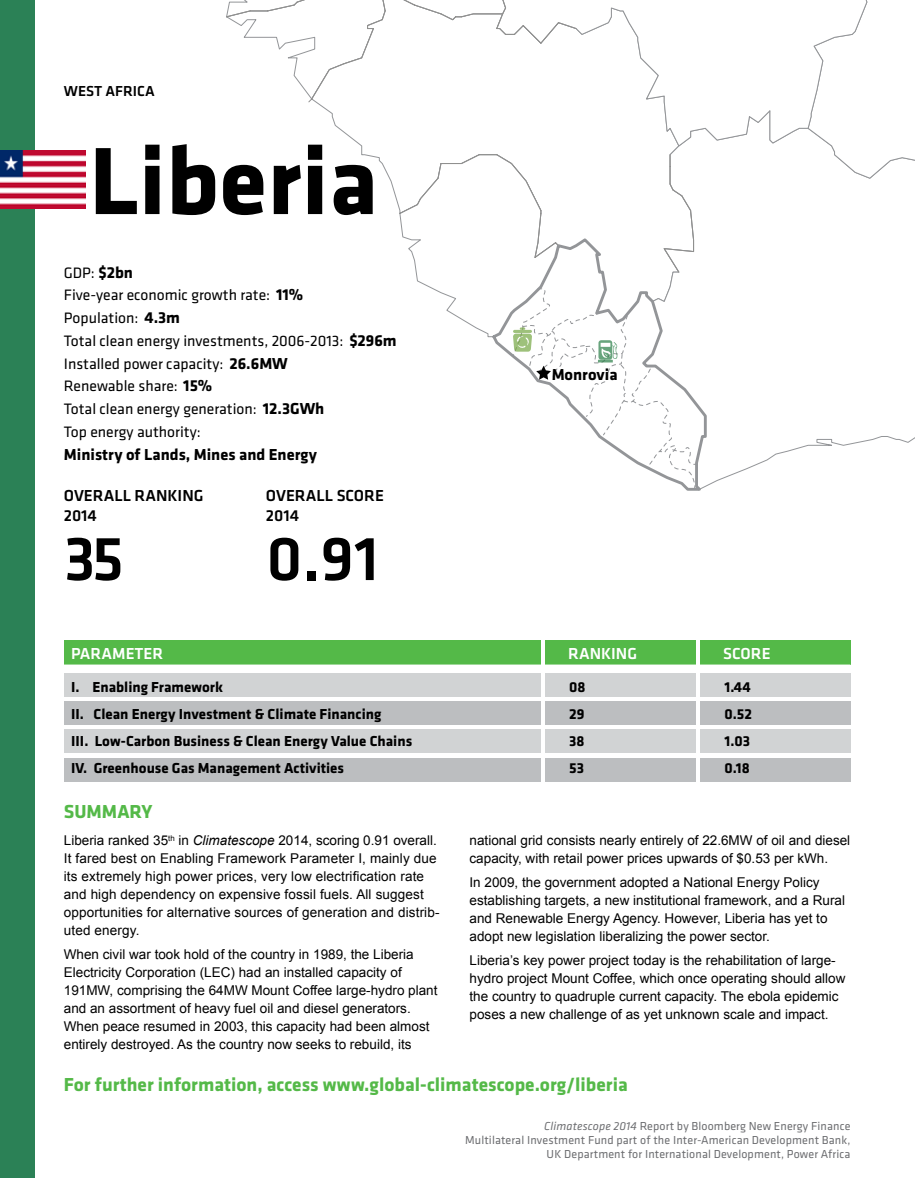
<style>
.page{position:relative;width:915px;height:1178px;background:#fff}
.page>*{position:absolute;margin:0;border:0;box-sizing:border-box;transform-origin:0 0}
.t1{font:700 99px "Klavika";color:#000}
.t2{font:500 64.65px "Klavika";color:#000}
.t3{font:700 19.5px "Klavika";color:#54b948}
.t4{font:700 16.5px "Klavika";color:#000}
.t5{font:500 16.5px/19.5px "Klavika";color:#000}
.t6{font:500 16.5px "Klavika";color:#fff}
.t7{font:15.6px/22.8px "Klavika";color:#000}
.t8{font:700 15px/27px "Klavika";color:#000}
.t9{font:500 15px "Klavika";color:#000}
.t10{font:13.5px/18px "Arial";color:#000}
.t11{font:12px/14.4px "Klavika";letter-spacing:.01em;color:#6d6e71;text-align:right}
.s1{font-weight:700;font-size:16.5px}
.s2{font-style:italic}
</style>
<div class="page">
<svg style="left:671px;top:147px;width:243px;height:339px"></svg>
<svg style="left:806px;top:147px;width:108px;height:42px"></svg>
<svg style="left:577px;top:0;width:291px;height:147px"></svg>
<svg style="left:226px;top:0;width:351px;height:103px"></svg>
<svg style="left:686px;top:236px;width:22px;height:255px"></svg>
<div style="left:0;top:0;width:34px;height:1178px;background:#2b8156"></div>
<img style="left:0;top:151px;width:85px;height:57px">
<div style="left:64px;top:673px;width:786px;height:24px;background:#d1d3d4"></div>
<div style="left:64px;top:729px;width:786px;height:24px;background:#d1d3d4"></div>
<div style="left:64px;top:701px;width:786px;height:24px;background:#bcbec0"></div>
<div style="left:64px;top:758px;width:786px;height:24px;background:#bcbec0"></div>
<div style="left:64px;top:640px;width:786px;height:24px;background:#54b948"></div>
<hr style="left:541px;top:640px;width:4px;height:146px;background:#fff">
<hr style="left:696px;top:640px;width:4px;height:146px;background:#fff">
<svg style="left:398px;top:154px;width:300px;height:336px"></svg>
<p class="t9" style="left:64px;top:81px;width:92px">WEST AFRICA</p>
<h1 class="t1" style="left:89px;top:110px;width:290px">Liberia</h1>
<p class="t7" style="left:64px;top:260px;width:334px">GDP: <span class="s1">$2bn<br></span>Five-year economic growth rate: <span class="s1">11%<br></span>Population: <span class="s1">4.3m<br></span>Total clean energy investments, 2006-2013: <span class="s1">$296m<br></span>Installed power capacity: <span class="s1">26.6MW<br></span>Renewable share: <span class="s1">15%<br></span>Total clean energy generation: <span class="s1">12.3GWh<br></span>Top energy authority:</p>
<p class="t4" style="left:64px;top:442px;width:254px">Ministry of Lands, Mines and Energy</p>
<p class="t5" style="left:64px;top:486px;width:141px">OVERALL RANKING<br>2014</p>
<p class="t5" style="left:266px;top:486px;width:119px">OVERALL SCORE<br>2014</p>
<h2 class="t2" style="left:64px;top:515px;width:62px">35</h2>
<h2 class="t2" style="left:266px;top:515px;width:114px">0.91</h2>
<p class="t4" style="left:551px;top:362px;width:67px">Monrovia</p>
<p class="t6" style="left:71px;top:642px;width:93px">PARAMETER</p>
<p class="t6" style="left:568px;top:642px;width:70px">RANKING</p>
<p class="t6" style="left:723px;top:642px;width:49px">SCORE</p>
<p class="t8" style="left:71px;top:673px;width:342px">I. Enabling Framework<br>II. Clean Energy Investment &amp; Climate Financing<br>III. Low-Carbon Business &amp; Clean Energy Value Chains IV. Greenhouse Gas Management Activities</p>
<p class="t8" style="left:569px;top:673px;width:18px;text-align:justify">08<br>29<br>38<br>53</p>
<p class="t8" style="left:724px;top:673px;width:29px">1.44<br>0.52<br>1.03<br>0.18</p>
<h3 class="t3" style="left:64px;top:797px;width:90px">SUMMARY</h3>
<p class="t10" style="left:64px;top:832px;width:377px">Liberia ranked 35<sup>th</sup> in <span class="s2">Climatescope</span> 2014, scoring 0.91 overall.<br>It fared best on Enabling Framework Parameter I, mainly due its extremely high power prices, very low electrification rate and high dependency on expensive fossil fuels. All suggest opportunities for alternative sources of generation and distrib&shy;uted energy.</p>
<p class="t10" style="left:64px;top:946px;width:375px">When civil war took hold of the country in 1989, the Liberia Electricity Corporation (LEC) had an installed capacity of 191MW, comprising the 64MW Mount Coffee large-hydro plant and an assortment of heavy fuel oil and diesel generators.<br>When peace resumed in 2003, this capacity had been almost entirely destroyed. As the country now seeks to rebuild, its</p>
<p class="t10" style="left:469px;top:832px;width:382px">national grid consists nearly entirely of 22.6MW of oil and diesel capacity, with retail power prices upwards of $0.53 per kWh.</p>
<p class="t10" style="left:469px;top:874px;width:377px">In 2009, the government adopted a National Energy Policy establishing targets, a new institutional framework, and a Rural and Renewable Energy Agency. However, Liberia has yet to adopt new legislation liberalizing the power sector.</p>
<p class="t10" style="left:469px;top:952px;width:377px">Liberia’s key power project today is the rehabilitation of large&shy;hydro project Mount Coffee, which once operating should allow the country to quadruple current capacity. The ebola epidemic poses a new challenge of as yet unknown scale and impact.</p>
<h3 class="t3" style="left:64px;top:1070px;width:565px">For further information, access www.global-climatescope.org/liberia</h3>
<p class="t11" style="left:465px;top:1118px;width:386px"><span class="s2">Climatescope 2014</span> Report by Bloomberg New Energy Finance<br>Multilateral Investment Fund part of the Inter-American Development Bank,<br>UK Department for International Development, Power Africa</p>
</div>
